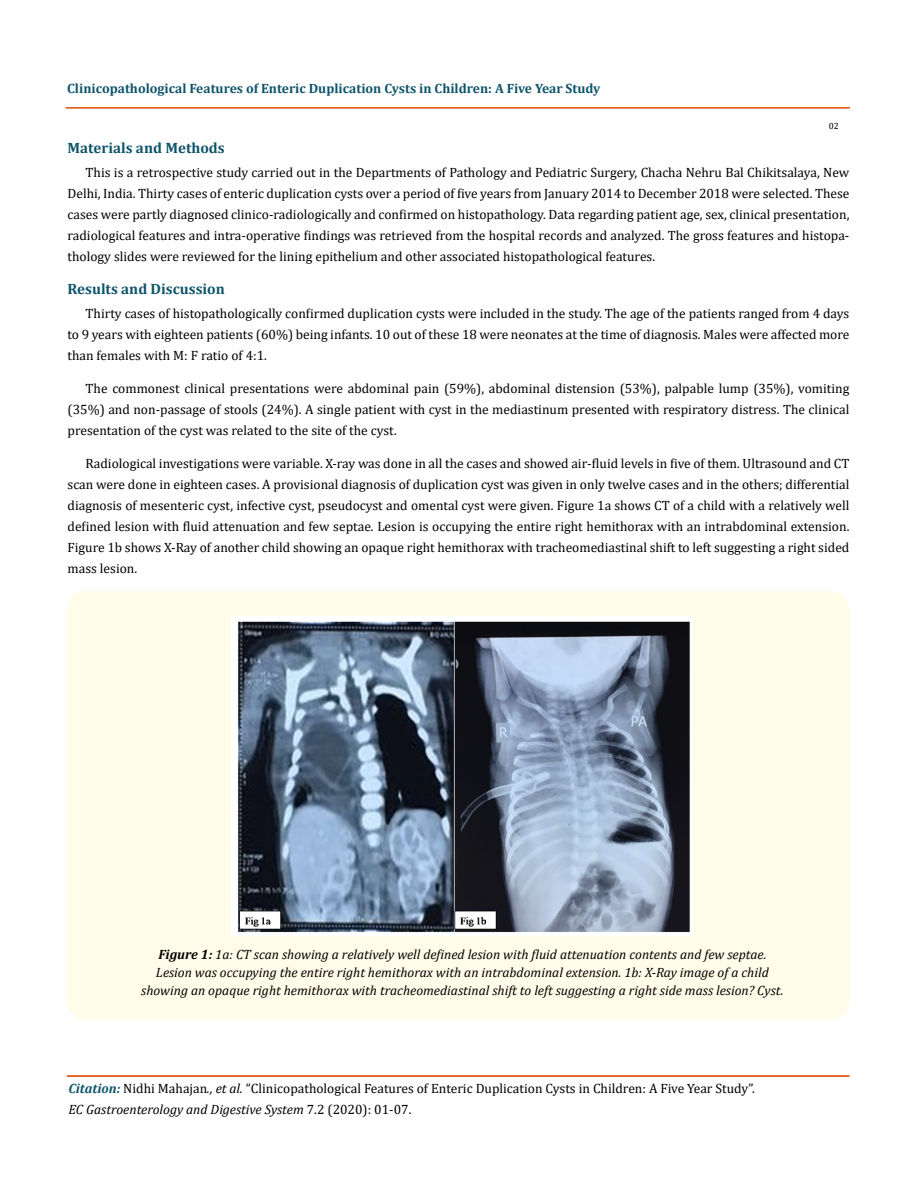
<style>
.page{position:relative;width:917px;height:1188px;background:#fff}
.page>*{position:absolute;margin:0;border:0;box-sizing:border-box;transform-origin:0 0}
.t1{font:700 15px "Cambria";color:#0e546a}
.t2{font:13.5px/21px "Cambria";color:#000;text-align:justify}
.t3{font:italic 13.5px/18px "Cambria";color:#000;text-align:center}
.t4{font:700 13.5px "Cambria";color:#0e546a}
.t5{font:9px "Cambria";color:#000}
.s1{font-weight:700}
.s2{font-weight:700;font-style:italic;color:#0e546a}
.s3{font-style:italic}
</style>
<div class="page">
<hr style="left:66px;top:108px;width:783px;height:1px;background:#e05d1a">
<div style="left:66px;top:107px;width:783px;height:1px;border:1px solid #e05d1a"></div>
<div style="left:67px;top:1076px;width:782px;height:1px;border:1px solid #e05d1a"></div>
<div style="left:67px;top:591px;width:782px;height:429px;background:#fffde9;border-radius:18px"></div>
<img style="left:232px;top:617px;width:461px;height:319px">
<p class="t4" style="left:67px;top:79px;width:534px">Clinicopathological Features of Enteric Duplication Cysts in Children: A Five Year Study</p>
<p class="t5" style="left:828px;top:121px;width:11px">02</p>
<p class="t1" style="left:68px;top:137px;width:159px">Materials and Methods</p>
<p class="t2" style="left:68px;top:162px;width:783px;text-indent:18px">This is a retrospective study carried out in the Departments of Pathology and Pediatric Surgery, Chacha Nehru Bal Chikitsalaya, New Delhi, India. Thirty cases of enteric duplication cysts over a period of five years from January 2014 to December 2018 were selected. These cases were partly diagnosed clinico-radiologically and confirmed on histopathology. Data regarding patient age, sex, clinical presentation, radiological features and intra-operative findings was retrieved from the hospital records and analyzed. The gross features and histopa&shy;thology slides were reviewed for the lining epithelium and other associated histopathological features.</p>
<p class="t1" style="left:68px;top:278px;width:159px">Results and Discussion</p>
<p class="t2" style="left:68px;top:303px;width:783px;text-indent:18px">Thirty cases of histopathologically confirmed duplication cysts were included in the study. The age of the patients ranged from 4 days to 9 years with eighteen patients (60%) being infants. 10 out of these 18 were neonates at the time of diagnosis. Males were affected more than females with M: F ratio of 4:1.</p>
<p class="t2" style="left:68px;top:378px;width:783px;text-indent:18px">The commonest clinical presentations were abdominal pain (59%), abdominal distension (53%), palpable lump (35%), vomiting (35%) and non-passage of stools (24%). A single patient with cyst in the mediastinum presented with respiratory distress. The clinical presentation of the cyst was related to the site of the cyst.</p>
<p class="t2" style="left:68px;top:453px;width:783px;text-indent:18px">Radiological investigations were variable. X-ray was done in all the cases and showed air-fluid levels in five of them. Ultrasound and CT scan were done in eighteen cases. A provisional diagnosis of duplication cyst was given in only twelve cases and in the others; differential diagnosis of mesenteric cyst, infective cyst, pseudocyst and omental cyst were given. Figure 1a shows CT of a child with a relatively well defined lesion with fluid attenuation and few septae. Lesion is occupying the entire right hemithorax with an intrabdominal extension.<br>Figure 1b shows X-Ray of another child showing an opaque right hemithorax with tracheomediastinal shift to left suggesting a right sided mass lesion.</p>
<p class="t3" style="left:141px;top:945px;width:643px"><span class="s1">Figure 1:</span> 1a: CT scan showing a relatively well defined lesion with fluid attenuation contents and few septae.<br>Lesion was occupying the entire right hemithorax with an intrabdominal extension. 1b: X-Ray image of a child showing an opaque right hemithorax with tracheomediastinal shift to left suggesting a right side mass lesion? Cyst.</p>
<p class="t2" style="left:68px;top:1078px;width:688px"><span class="s2">Citation:</span> Nidhi Mahajan<span class="s3">., et al.</span> “Clinicopathological Features of Enteric Duplication Cysts in Children: A Five Year Study”.<br><span class="s3">EC Gastroenterology and Digestive System</span> 7.2 (2020): 01-07.</p>
</div>
